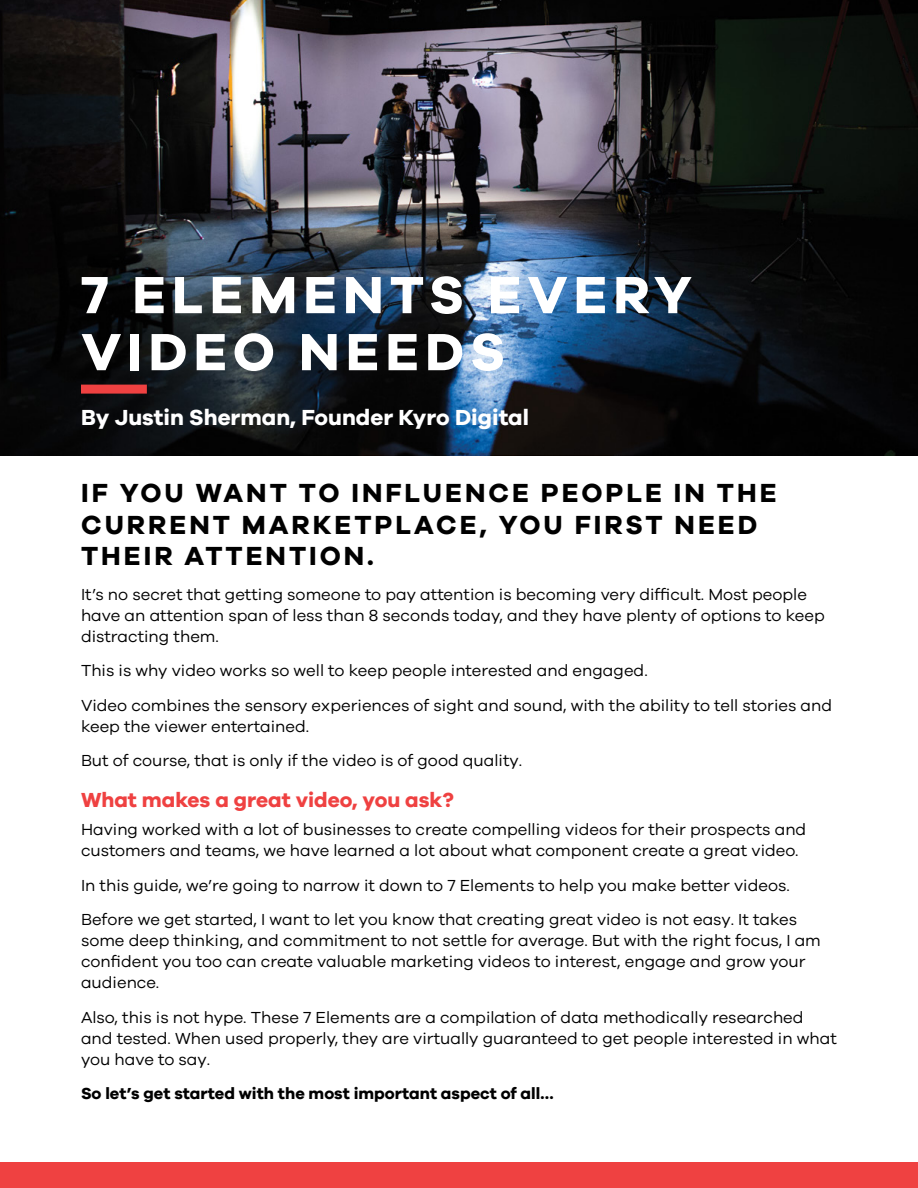
<style>
.page{position:relative;width:918px;height:1188px;background:#fff}
.page>*{position:absolute;margin:0;border:0;box-sizing:border-box;transform-origin:0 0}
.t1{font:700 54px/57px "Galano Grotesque DEMO";letter-spacing:.11em;color:#fff}
.t2{font:700 27px/31.5px "Galano Grotesque DEMO";letter-spacing:.11em;color:#000}
.t3{font:700 22.5px "Galano Grotesque DEMO";color:#fff}
.t4{font:700 21px "Galano Grotesque DEMO";color:#ef4141}
.t5{font:16.5px/21px "Galano Grotesque";color:#000}
.t6{font:700 16.5px "Galano Grotesque DEMO";color:#000}
</style>
<div class="page">
<div style="left:1px;top:1162px;width:917px;height:26px;background:#ef4141"></div>
<img style="left:0;top:0;width:918px;height:456px">
<div style="left:81px;top:385px;width:66px;height:9px;background:#ef4141"></div>
<h1 class="t1" style="left:81px;top:269px;width:613px">7 ELEMENTS EVERY<br>VIDEO NEEDS</h1>
<h3 class="t3" style="left:81px;top:408px;width:449px">By Justin Sherman, Founder Kyro Digital</h3>
<h2 class="t2" style="left:81px;top:479px;width:697px">IF YOU WANT TO INFLUENCE PEOPLE IN THE<br>CURRENT MARKETPLACE, YOU FIRST NEED<br>THEIR ATTENTION.</h2>
<p class="t5" style="left:81px;top:583px;width:745px">It’s no secret that getting someone to pay attention is becoming very difficult. Most people have an attention span of less than 8 seconds today, and they have plenty of options to keep distracting them.</p>
<p class="t5" style="left:81px;top:653px;width:753px;line-height:34.5px">This is why video works so well to keep people interested and engaged.<br>Video combines the sensory experiences of sight and sound, with the ability to tell stories and</p>
<p class="t5" style="left:81px;top:708px;width:443px;line-height:34.5px">keep the viewer entertained.<br>But of course, that is only if the video is of good quality.</p>
<p class="t4" style="left:81px;top:791px;width:374px">What makes a great video, you ask?</p>
<p class="t5" style="left:81px;top:819px;width:727px">Having worked with a lot of businesses to create compelling videos for their prospects and customers and teams, we have learned a lot about what component create a great video.</p>
<p class="t5" style="left:81px;top:867px;width:718px;line-height:34.5px">In this guide, we’re going to narrow it down to 7 Elements to help you make better videos.<br>Before we get started, I want to let you know that creating great video is not easy. It takes</p>
<p class="t5" style="left:81px;top:930px;width:741px">some deep thinking, and commitment to not settle for average. But with the right focus, I am confident you too can create valuable marketing videos to interest, engage and grow your audience.</p>
<p class="t5" style="left:81px;top:1006px;width:758px">Also, this is not hype. These 7 Elements are a compilation of data methodically researched and tested. When used properly, they are virtually guaranteed to get people interested in what you have to say.</p>
<p class="t6" style="left:81px;top:1087px;width:474px">So let’s get started with the most important aspect of all…</p>
</div>
